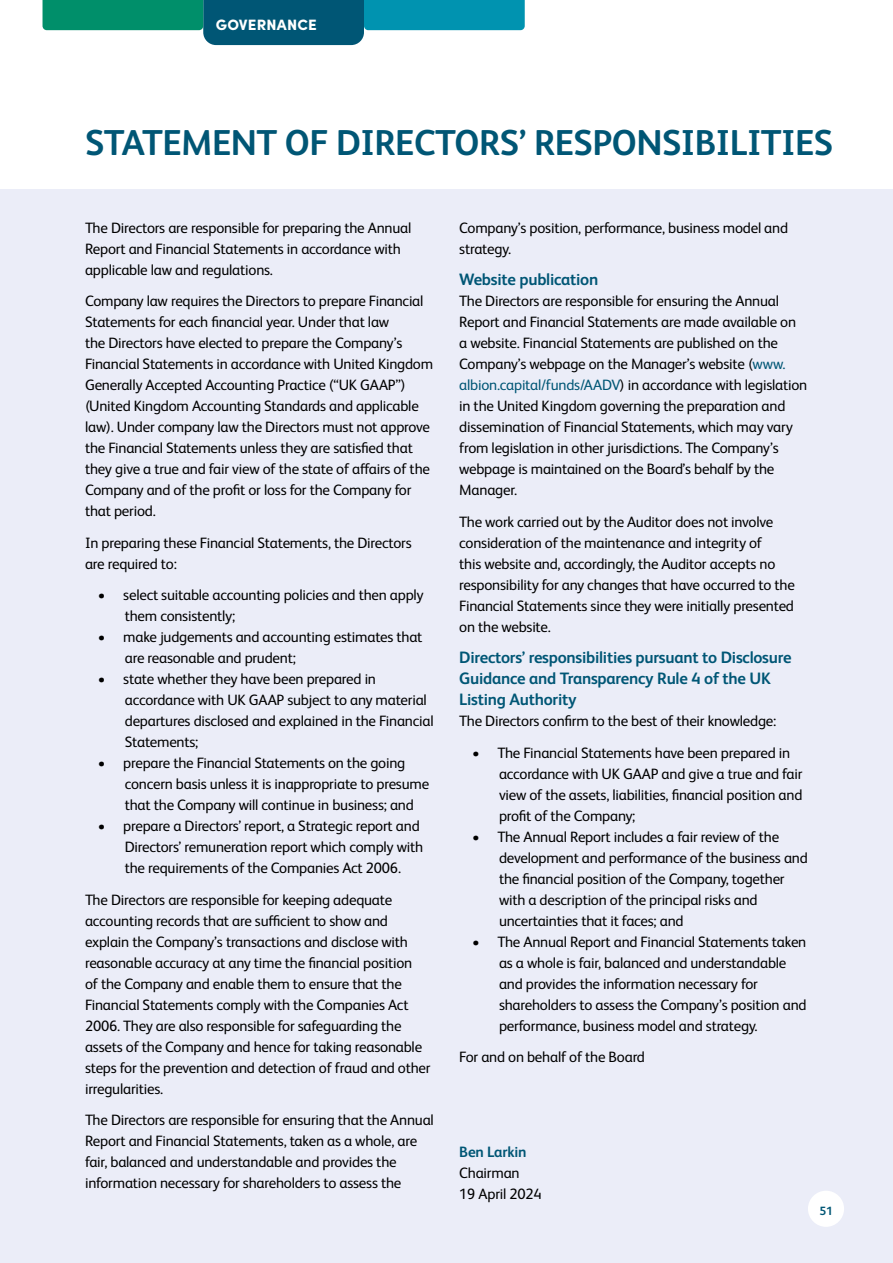
<style>
.page{position:relative;width:893px;height:1263px;background:#fff}
.page>*{position:absolute;margin:0;border:0;box-sizing:border-box;transform-origin:0 0}
.t1{font:700 36px "FS Albert Pro";letter-spacing:-.015em;color:#005675}
.t2{font:700 16.5px/21px "FS Albert Pro";letter-spacing:-.015em;color:#005675}
.t3{font:15px/21px "FS Albert Pro";letter-spacing:-.015em;color:#000}
.t4{font:900 15px "Sofia Pro";letter-spacing:.01em;color:#fff}
.t5{font:700 15px "FS Albert Pro";letter-spacing:-.015em;color:#005675}
.t6{font:700 12px "FS Albert Pro";color:#005675}
.s1{color:#005675}
</style>
<div class="page">
<div style="left:0;top:189px;width:893px;height:1074px;background:#ebedf8"></div>
<svg style="left:43px;top:0;width:482px;height:45px"></svg>
<div style="left:808px;top:1191px;width:36px;height:36px;background:#fff;border-radius:50%"></div>
<p class="t4" style="left:216px;top:13px;width:102px">GOVERNANCE</p>
<h1 class="t1" style="left:85px;top:118px;width:750px">STATEMENT OF DIRECTORS’ RESPONSIBILITIES</h1>
<p class="t3" style="left:85px;top:216px;width:328px">The Directors are responsible for preparing the Annual<br>Report and Financial Statements in accordance with applicable law and regulations.</p>
<p class="t3" style="left:85px;top:289px;width:350px">Company law requires the Directors to prepare Financial Statements for each financial year. Under that law<br>the Directors have elected to prepare the Company’s Financial Statements in accordance with United Kingdom Generally Accepted Accounting Practice (“UK GAAP”) (United Kingdom Accounting Standards and applicable law). Under company law the Directors must not approve the Financial Statements unless they are satisfied that they give a true and fair view of the state of affairs of the Company and of the profit or loss for the Company for that period.</p>
<p class="t3" style="left:85px;top:531px;width:328px">In preparing these Financial Statements, the Directors are required to:</p>
<p class="t3" style="left:125px;top:583px;width:300px;text-indent:-27px">• select suitable accounting policies and then apply them consistently;</p>
<p class="t3" style="left:125px;top:625px;width:299px;text-indent:-27px">• make judgements and accounting estimates that are reasonable and prudent;</p>
<p class="t3" style="left:125px;top:667px;width:310px;text-indent:-27px">• state whether they have been prepared in accordance with UK GAAP subject to any material departures disclosed and explained in the Financial Statements;</p>
<p class="t3" style="left:125px;top:751px;width:306px;text-indent:-27px">• prepare the Financial Statements on the going concern basis unless it is inappropriate to presume that the Company will continue in business; and</p>
<p class="t3" style="left:125px;top:814px;width:300px;text-indent:-27px">• prepare a Directors’ report, a Strategic report and<br>Directors’ remuneration report which comply with the requirements of the Companies Act 2006.</p>
<p class="t3" style="left:85px;top:888px;width:347px">The Directors are responsible for keeping adequate accounting records that are sufficient to show and explain the Company’s transactions and disclose with reasonable accuracy at any time the financial position<br>of the Company and enable them to ensure that the Financial Statements comply with the Companies Act 2006. They are also responsible for safeguarding the assets of the Company and hence for taking reasonable steps for the prevention and detection of fraud and other irregularities.</p>
<p class="t3" style="left:85px;top:1108px;width:350px">The Directors are responsible for ensuring that the Annual Report and Financial Statements, taken as a whole, are fair, balanced and understandable and provides the information necessary for shareholders to assess the</p>
<p class="t3" style="left:459px;top:216px;width:330px">Company’s position, performance, business model and strategy.</p>
<p class="t2" style="left:459px;top:268px;width:141px">Website publication</p>
<p class="t3" style="left:459px;top:289px;width:350px">The Directors are responsible for ensuring the Annual Report and Financial Statements are made available on a website. Financial Statements are published on the Company’s webpage on the Manager’s website (<span class="s1">www. albion.capital/funds/AADV</span>) in accordance with legislation in the United Kingdom governing the preparation and dissemination of Financial Statements, which may vary from legislation in other jurisdictions. The Company’s webpage is maintained on the Board’s behalf by the Manager.</p>
<p class="t3" style="left:459px;top:510px;width:337px">The work carried out by the Auditor does not involve consideration of the maintenance and integrity of<br>this website and, accordingly, the Auditor accepts no responsibility for any changes that have occurred to the Financial Statements since they were initially presented on the website.</p>
<p class="t2" style="left:459px;top:646px;width:334px">Directors’ responsibilities pursuant to Disclosure<br>Guidance and Transparency Rule 4 of the UK<br>Listing Authority</p>
<p class="t3" style="left:459px;top:709px;width:319px">The Directors confirm to the best of their knowledge:</p>
<p class="t3" style="left:499px;top:741px;width:305px;text-indent:-27px">• The Financial Statements have been prepared in accordance with UK GAAP and give a true and fair view of the assets, liabilities, financial position and profit of the Company;</p>
<p class="t3" style="left:499px;top:825px;width:310px;text-indent:-27px">• The Annual Report includes a fair review of the development and performance of the business and the financial position of the Company, together with a description of the principal risks and uncertainties that it faces; and</p>
<p class="t3" style="left:499px;top:930px;width:309px;text-indent:-27px">• The Annual Report and Financial Statements taken as a whole is fair, balanced and understandable and provides the information necessary for shareholders to assess the Company’s position and performance, business model and strategy.</p>
<p class="t3" style="left:459px;top:1045px;width:187px">For and on behalf of the Board</p>
<p class="t5" style="left:459px;top:1141px;width:69px">Ben Larkin</p>
<p class="t3" style="left:459px;top:1161px;width:84px">Chairman<br>19 April 2024</p>
<p class="t6" style="left:819px;top:1202px;width:15px">51</p>
</div>
